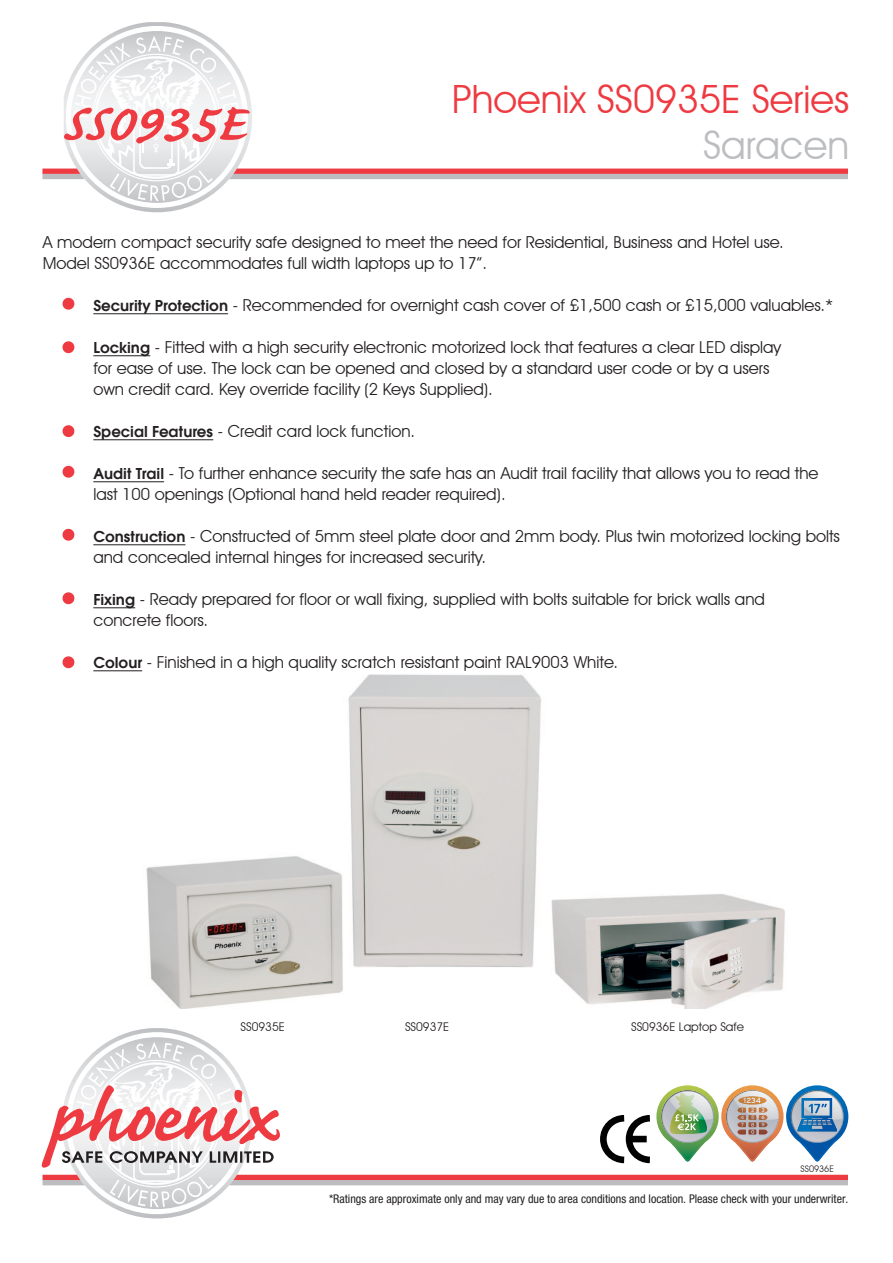
<style>
.page{position:relative;width:893px;height:1263px;background:#fff}
.page>*{position:absolute;margin:0;border:0;box-sizing:border-box;transform-origin:0 0}
.t1{font:700 67.5px "Caflisch Script Pro";color:#ee3a41}
.t2{font:39px "Avant Garde IT Cby BT";color:#ee3a41}
.t3{font:39px "Avant Garde IT Cby BT";color:#bcbdc0}
.t4{font:16.5px/21px "Avant Garde IT Cby BT";color:#231f20}
.t5{font:condensed 12px "Helvetica Neue";color:#231f20}
.t6{font:12px "Avant Garde IT Cby BT";color:#231f20}
.t7{font:9px "Avant Garde IT Cby BT";color:#231f20}
.s1{font-family:"Avant Garde ITC";font-weight:600}
</style>
<div class="page">
<img style="left:137px;top:670px;width:648px;height:339px">
<svg style="left:42px;top:22px;width:806px;height:190px"></svg>
<hr style="left:93px;top:313px;width:135px;height:1px;background:#231f20">
<hr style="left:93px;top:355px;width:57px;height:1px;background:#231f20">
<hr style="left:93px;top:439px;width:120px;height:1px;background:#231f20">
<hr style="left:93px;top:481px;width:71px;height:1px;background:#231f20">
<hr style="left:93px;top:544px;width:92px;height:1px;background:#231f20">
<hr style="left:93px;top:607px;width:42px;height:1px;background:#231f20">
<hr style="left:93px;top:670px;width:49px;height:1px;background:#231f20">
<svg style="left:63px;top:298px;width:11px;height:12px"></svg>
<svg style="left:63px;top:529px;width:11px;height:12px"></svg>
<svg style="left:63px;top:466px;width:11px;height:12px"></svg>
<svg style="left:63px;top:656px;width:11px;height:12px"></svg>
<svg style="left:63px;top:592px;width:11px;height:12px"></svg>
<svg style="left:63px;top:341px;width:11px;height:12px"></svg>
<svg style="left:63px;top:425px;width:11px;height:12px"></svg>
<svg style="left:42px;top:1028px;width:806px;height:190px"></svg>
<h1 class="t1" style="left:62px;top:88px;width:184px">SS0935E</h1>
<h2 class="t2" style="left:452px;top:75px;width:399px">Phoenix SS0935E Series</h2>
<h2 class="t3" style="left:703px;top:122px;width:148px">Saracen</h2>
<p class="t4" style="left:43px;top:231px;width:743px">A modern compact security safe designed to meet the need for Residential, Business and Hotel use.<br>Model SS0936E accommodates full width laptops up to 17”.</p>
<p class="t4" style="left:93px;top:294px;width:741px"><span class="s1">Security Protection</span> - Recommended for overnight cash cover of £1,500 cash or £15,000 valuables.*</p>
<p class="t4" style="left:93px;top:336px;width:689px"><span class="s1">Locking</span> - Fitted with a high security electronic motorized lock that features a clear LED display for ease of use. The lock can be opened and closed by a standard user code or by a users own credit card. Key override facility (2 Keys Supplied).</p>
<p class="t4" style="left:93px;top:420px;width:323px"><span class="s1">Special Features</span> - Credit card lock function.</p>
<p class="t4" style="left:93px;top:462px;width:727px"><span class="s1">Audit Trail</span> - To further enhance security the safe has an Audit trail facility that allows you to read the last 100 openings (Optional hand held reader required).</p>
<p class="t4" style="left:93px;top:525px;width:748px"><span class="s1">Construction</span> - Constructed of 5mm steel plate door and 2mm body. Plus twin motorized locking bolts and concealed internal hinges for increased security.</p>
<p class="t4" style="left:93px;top:588px;width:673px"><span class="s1">Fixing</span> - Ready prepared for floor or wall fixing, supplied with bolts suitable for brick walls and concrete floors.</p>
<p class="t4" style="left:93px;top:651px;width:526px"><span class="s1">Colour</span> - Finished in a high quality scratch resistant paint RAL9003 White.</p>
<p class="t6" style="left:241px;top:1019px;width:46px">SS0935E</p>
<p class="t6" style="left:405px;top:1019px;width:46px">SS0937E</p>
<p class="t6" style="left:631px;top:1019px;width:114px">SS0936E Laptop Safe</p>
<p class="t7" style="left:801px;top:1163px;width:35px">SS0936E</p>
<p class="t5" style="left:329px;top:1192px;width:521px">*Ratings are approximate only and may vary due to area conditions and location. Please check with your underwriter.</p>
</div>
